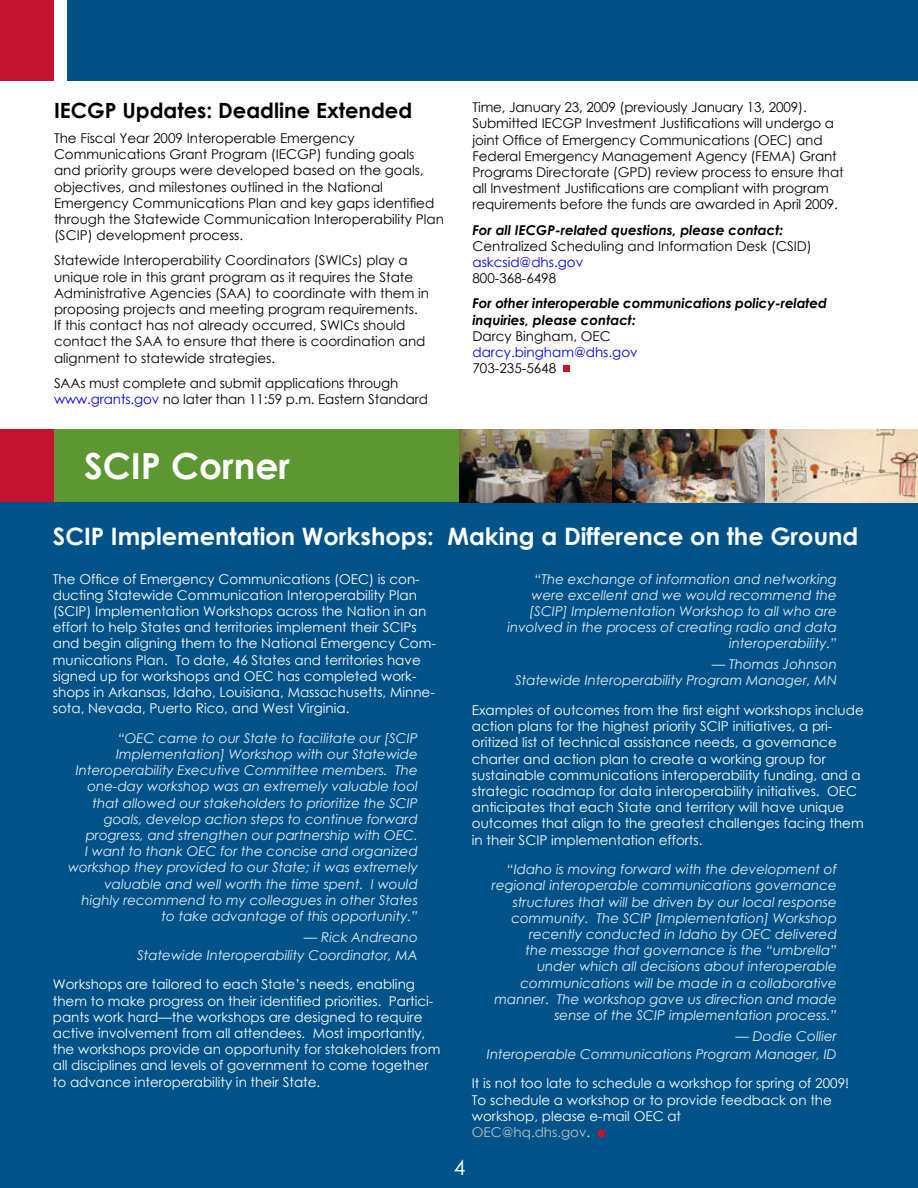
<style>
.page{position:relative;width:918px;height:1188px;background:#fff}
.page>*{position:absolute;margin:0;border:0;box-sizing:border-box;transform-origin:0 0}
.t1{font:700 36px "Century Gothic";color:#fff}
.t2{font:700 24px "Century Gothic";color:#fff}
.t3{font:700 21px "Century Gothic";color:#000}
.t4{font:21px "Century Gothic";color:#fff}
.t5{font:13.5px/16.2px "Century Gothic";color:#fff}
.t6{font:italic 13.5px/16.2px "Century Gothic";color:#e6eef5;text-align:right}
.t7{font:13.5px/16.2px "Century Gothic";color:#000}
.t8{font:italic 700 13.5px/16.2px "Century Gothic";letter-spacing:-.005em;color:#000}
.t9{font:13.5px "Century Gothic";color:#00f}
.s1{color:#00f}
.s2{color:#c1c2c4}
</style>
<div class="page">
<div style="left:0;top:0;width:54px;height:81px;background:#c41230"></div>
<div style="left:68px;top:0;width:850px;height:81px;background:#005288"></div>
<div style="left:0;top:499px;width:918px;height:689px;background:#005389"></div>
<div style="left:54px;top:430px;width:405px;height:72px;background:#5d9732"></div>
<div style="left:0;top:430px;width:54px;height:72px;background:#c41230"></div>
<img style="left:459px;top:430px;width:459px;height:72px">
<img style="left:612px;top:430px;width:153px;height:72px">
<svg style="left:564px;top:366px;width:6px;height:6px"></svg>
<svg style="left:598px;top:1130px;width:6px;height:6px"></svg>
<h3 class="t3" style="left:54px;top:94px;width:360px">IECGP Updates: Deadline Extended</h3>
<p class="t7" style="left:54px;top:130px;width:392px">The Fiscal Year 2009 Interoperable Emergency Communications Grant Program (IECGP) funding goals and priority groups were developed based on the goals, objectives, and milestones outlined in the National Emergency Communications Plan and key gaps identified through the Statewide Communication Interoperability Plan (SCIP) development process.</p>
<p class="t7" style="left:54px;top:252px;width:377px">Statewide Interoperability Coordinators (SWICs) play a unique role in this grant program as it requires the State Administrative Agencies (SAA) to coordinate with them in proposing projects and meeting program requirements.<br>If this contact has not already occurred, SWICs should contact the SAA to ensure that there is coordination and alignment to statewide strategies.</p>
<p class="t7" style="left:54px;top:375px;width:376px">SAAs must complete and submit applications through <span class="s1">www.grants.gov</span> no later than 11:59 p.m. Eastern Standard</p>
<h1 class="t1" style="left:84px;top:439px;width:207px">SCIP Corner</h1>
<p class="t7" style="left:472px;top:99px;width:373px">Time, January 23, 2009 (previously January 13, 2009).<br>Submitted IECGP Investment Justifications will undergo a joint Office of Emergency Communications (OEC) and Federal Emergency Management Agency (FEMA) Grant Programs Directorate (GPD) review process to ensure that all Investment Justifications are compliant with program requirements before the funds are awarded in April 2009.</p>
<p class="t8" style="left:472px;top:221px;width:312px">For all IECGP-related questions, please contact:</p>
<p class="t7" style="left:472px;top:238px;width:341px">Centralized Scheduling and Information Desk (CSID)</p>
<p class="t9" style="left:472px;top:253px;width:112px">askcsid@dhs.gov</p>
<p class="t7" style="left:472px;top:270px;width:85px">800-368-6498</p>
<p class="t8" style="left:472px;top:295px;width:356px">For other interoperable communications policy-related inquiries, please contact:</p>
<p class="t7" style="left:472px;top:328px;width:140px">Darcy Bingham, OEC</p>
<p class="t9" style="left:472px;top:343px;width:167px">darcy.bingham@dhs.gov</p>
<p class="t7" style="left:472px;top:360px;width:85px">703-235-5648</p>
<h2 class="t2" style="left:53px;top:518px;width:807px">SCIP Implementation Workshops: Making a Difference on the Ground</h2>
<p class="t5" style="left:53px;top:570px;width:385px">The Office of Emergency Communications (OEC) is con&shy;ducting Statewide Communication Interoperability Plan (SCIP) Implementation Workshops across the Nation in an effort to help States and territories implement their SCIPs and begin aligning them to the National Emergency Com&shy;munications Plan. To date, 46 States and territories have signed up for workshops and OEC has completed work&shy;shops in Arkansas, Idaho, Louisiana, Massachusetts, Minne&shy;sota, Nevada, Puerto Rico, and West Virginia.</p>
<p class="t6" style="left:68px;top:730px;width:351px">“OEC came to our State to facilitate our [SCIP Implementation] Workshop with our Statewide Interoperability Executive Committee members. The one-day workshop was an extremely valuable tool that allowed our stakeholders to prioritize the SCIP goals, develop action steps to continue forward progress, and strengthen our partnership with OEC.<br>I want to thank OEC for the concise and organized workshop they provided to our State; it was extremely valuable and well worth the time spent. I would highly recommend to my colleagues in other States to take advantage of this opportunity.”</p>
<p class="t6" style="left:137px;top:928px;width:282px;line-height:18px">— Rick Andreano<br>Statewide Interoperability Coordinator, MA</p>
<p class="t5" style="left:53px;top:976px;width:389px">Workshops are tailored to each State’s needs, enabling them to make progress on their identified priorities. Partici&shy;pants work hard—the workshops are designed to require active involvement from all attendees. Most importantly, the workshops provide an opportunity for stakeholders from all disciplines and levels of government to come together to advance interoperability in their State.</p>
<p class="t6" style="left:507px;top:570px;width:331px">“The exchange of information and networking were excellent and we would recommend the [SCIP] Implementation Workshop to all who are involved in the process of creating radio and data interoperability.”</p>
<p class="t6" style="left:515px;top:656px;width:323px">— Thomas Johnson<br>Statewide Interoperability Program Manager, MN</p>
<p class="t5" style="left:472px;top:702px;width:393px">Examples of outcomes from the first eight workshops include action plans for the highest priority SCIP initiatives, a pri&shy;oritized list of technical assistance needs, a governance charter and action plan to create a working group for sustainable communications interoperability funding, and a strategic roadmap for data interoperability initiatives. OEC anticipates that each State and territory will have unique outcomes that align to the greatest challenges facing them in their SCIP implementation efforts.</p>
<p class="t6" style="left:492px;top:861px;width:347px">“Idaho is moving forward with the development of regional interoperable communications governance structures that will be driven by our local response community. The SCIP [Implementation] Workshop recently conducted in Idaho by OEC delivered<br>the message that governance is the “umbrella” under which all decisions about interoperable communications will be made in a collaborative manner. The workshop gave us direction and made sense of the SCIP implementation process.”</p>
<p class="t6" style="left:487px;top:1027px;width:352px;line-height:18px">— Dodie Collier<br>Interoperable Communications Program Manager, ID</p>
<p class="t5" style="left:472px;top:1075px;width:379px">It is not too late to schedule a workshop for spring of 2009!<br>To schedule a workshop or to provide feedback on the workshop, please e-mail OEC at<br><span class="s2">OEC@hq.dhs.gov</span>.</p>
<h3 class="t4" style="left:454px;top:1152px;width:13px">4</h3>
</div>
